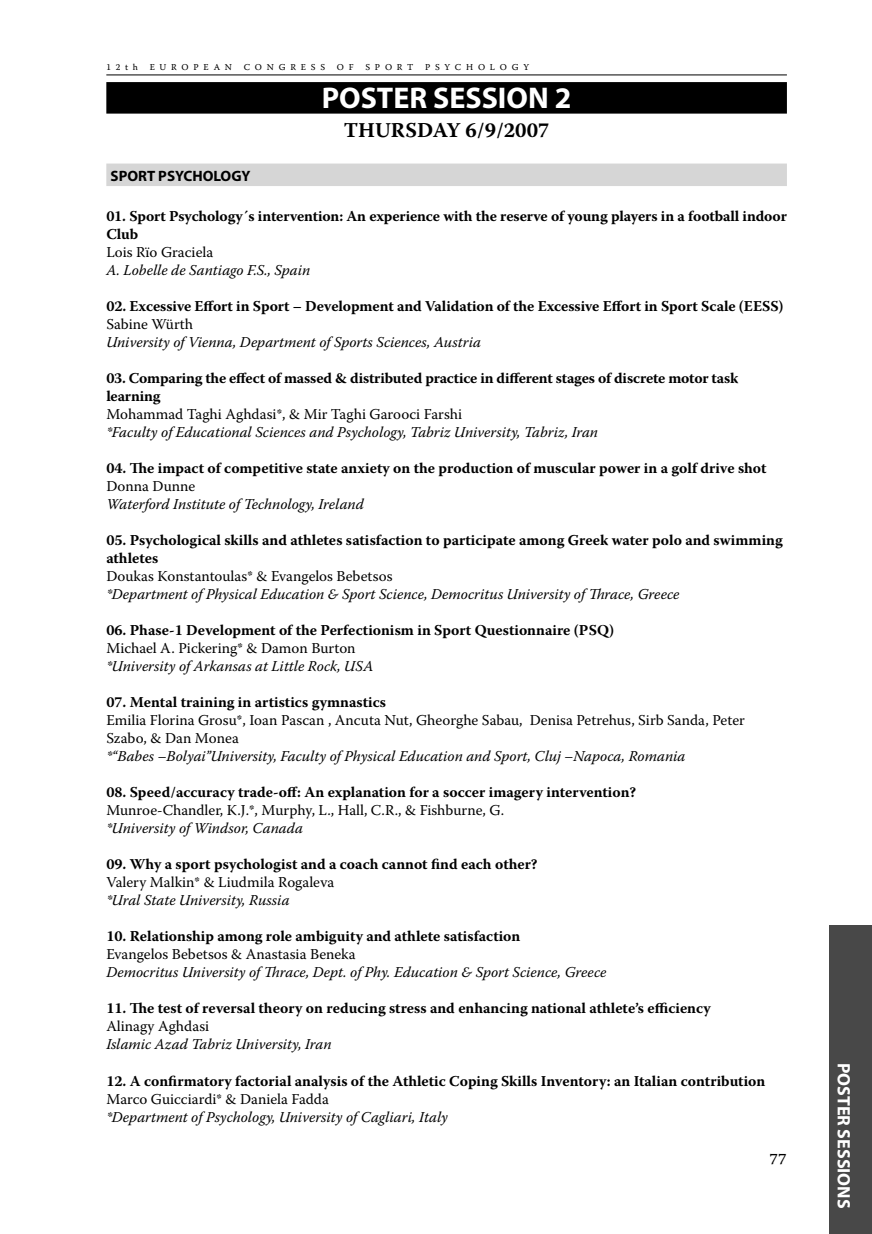
<style>
.page{position:relative;width:872px;height:1234px;background:#fff}
.page>*{position:absolute;margin:0;border:0;box-sizing:border-box;transform-origin:0 0}
.t1{font:700 30px "Myriad Pro";color:#fff}
.t2{font:700 21px "Warnock Pro";color:#000}
.t3{font:700 18px "Myriad Pro";color:#fff}
.t4{font:18px "Warnock Pro Capt";color:#000}
.t5{font:700 15px/18px "Warnock Pro";color:#000}
.t6{font:italic 15px "Warnock Pro";color:#000}
.t7{font:15px/18px "Warnock Pro";color:#000}
.t8{font:700 15px "Myriad Pro";color:#000}
.t9{font:9px "Warnock Pro Capt";letter-spacing:.525em;color:#000}
</style>
<div class="page">
<div style="left:829px;top:925px;width:43px;height:308px;background:#484848"></div>
<hr style="left:106px;top:75px;width:681px;height:1px;background:#000">
<div style="left:106px;top:82px;width:681px;height:32px;background:#000"></div>
<div style="left:106px;top:163px;width:681px;height:23px;background:#d6d6d6"></div>
<p class="t9" style="left:106px;top:62px;width:33px">12th</p>
<p class="t9" style="left:150px;top:62px;width:84px">EUROPEAN</p>
<p class="t9" style="left:244px;top:62px;width:83px">CONGRESS</p>
<p class="t9" style="left:337px;top:62px;width:18px">O F</p>
<p class="t9" style="left:365px;top:62px;width:49px">SPORT</p>
<p class="t9" style="left:425px;top:62px;width:106px">PSYCHOLOGY</p>
<h1 class="t1" style="left:322px;top:78px;width:251px">POSTER SESSION 2</h1>
<h2 class="t2" style="left:344px;top:118px;width:207px">THURSDAY 6/9/2007</h2>
<p class="t8" style="left:111px;top:166px;width:142px">SPORT PSYCHOLOGY</p>
<p class="t5" style="left:106px;top:207px;width:682px">01. Sport Psychology´s intervention: An experience with the reserve of young players in a football indoor<br>Club</p>
<p class="t7" style="left:106px;top:243px;width:108px">Lois Rïo Graciela</p>
<p class="t6" style="left:106px;top:261px;width:205px">A. Lobelle de Santiago F.S., Spain</p>
<p class="t5" style="left:106px;top:297px;width:678px">02. Excessive Effort in Sport – Development and Validation of the Excessive Effort in Sport Scale (EESS)</p>
<p class="t7" style="left:106px;top:315px;width:88px">Sabine Würth</p>
<p class="t6" style="left:106px;top:333px;width:376px">University of Vienna, Department of Sports Sciences, Austria</p>
<p class="t5" style="left:106px;top:369px;width:633px">03. Comparing the effect of massed &amp; distributed practice in different stages of discrete motor task learning</p>
<p class="t7" style="left:106px;top:405px;width:357px">Mohammad Taghi Aghdasi*, &amp; Mir Taghi Garooci Farshi</p>
<p class="t6" style="left:106px;top:423px;width:493px">*Faculty of Educational Sciences and Psychology, Tabriz University, Tabriz, Iran</p>
<p class="t5" style="left:106px;top:459px;width:661px">04. The impact of competitive state anxiety on the production of muscular power in a golf drive shot</p>
<p class="t7" style="left:106px;top:477px;width:90px">Donna Dunne</p>
<p class="t6" style="left:106px;top:495px;width:259px">Waterford Institute of Technology, Ireland</p>
<p class="t5" style="left:106px;top:531px;width:678px">05. Psychological skills and athletes satisfaction to participate among Greek water polo and swimming athletes</p>
<p class="t7" style="left:106px;top:567px;width:288px">Doukas Konstantoulas* &amp; Evangelos Bebetsos</p>
<p class="t6" style="left:106px;top:585px;width:574px">*Department of Physical Education &amp; Sport Science, Democritus University of Thrace, Greece</p>
<p class="t5" style="left:106px;top:621px;width:509px">06. Phase-1 Development of the Perfectionism in Sport Questionnaire (PSQ)</p>
<p class="t7" style="left:106px;top:639px;width:251px">Michael A. Pickering* &amp; Damon Burton</p>
<p class="t6" style="left:106px;top:657px;width:269px">*University of Arkansas at Little Rock, USA</p>
<p class="t5" style="left:106px;top:693px;width:281px">07. Mental training in artistics gymnastics</p>
<p class="t7" style="left:106px;top:711px;width:640px">Emilia Florina Grosu*, Ioan Pascan , Ancuta Nut, Gheorghe Sabau, Denisa Petrehus, Sirb Sanda, Peter<br>Szabo, &amp; Dan Monea</p>
<p class="t6" style="left:106px;top:747px;width:581px">*“Babes –Bolyai”University, Faculty of Physical Education and Sport, Cluj –Napoca, Romania</p>
<p class="t5" style="left:106px;top:783px;width:531px">08. Speed/accuracy trade-off: An explanation for a soccer imagery intervention?</p>
<p class="t7" style="left:106px;top:801px;width:399px">Munroe-Chandler, K.J.*, Murphy, L., Hall, C.R., &amp; Fishburne, G.</p>
<p class="t6" style="left:106px;top:819px;width:198px">*University of Windsor, Canada</p>
<p class="t5" style="left:106px;top:855px;width:433px">09. Why a sport psychologist and a coach cannot find each other?</p>
<p class="t7" style="left:106px;top:873px;width:229px">Valery Malkin* &amp; Liudmila Rogaleva</p>
<p class="t6" style="left:106px;top:891px;width:185px">*Ural State University, Russia</p>
<p class="t5" style="left:106px;top:927px;width:415px">10. Relationship among role ambiguity and athlete satisfaction</p>
<p class="t7" style="left:106px;top:945px;width:251px">Evangelos Bebetsos &amp; Anastasia Beneka</p>
<p class="t6" style="left:106px;top:963px;width:501px">Democritus University of Thrace, Dept. of Phy. Education &amp; Sport Science, Greece</p>
<p class="t5" style="left:106px;top:999px;width:606px">11. The test of reversal theory on reducing stress and enhancing national athlete’s efficiency</p>
<p class="t7" style="left:106px;top:1017px;width:104px">Alinagy Aghdasi</p>
<p class="t6" style="left:106px;top:1035px;width:227px">Islamic Azad Tabriz University, Iran</p>
<p class="t5" style="left:106px;top:1071px;width:660px">12. A confirmatory factorial analysis of the Athletic Coping Skills Inventory: an Italian contribution</p>
<p class="t7" style="left:106px;top:1089px;width:224px">Marco Guicciardi* &amp; Daniela Fadda</p>
<p class="t6" style="left:106px;top:1107px;width:343px">*Department of Psychology, University of Cagliari, Italy</p>
<p class="t4" style="left:769px;top:1144px;width:9px">77</p>
<p class="t3" style="left:855px;top:1062px;width:147px;rotate:90deg">POSTER SESSIONS</p>
</div>
